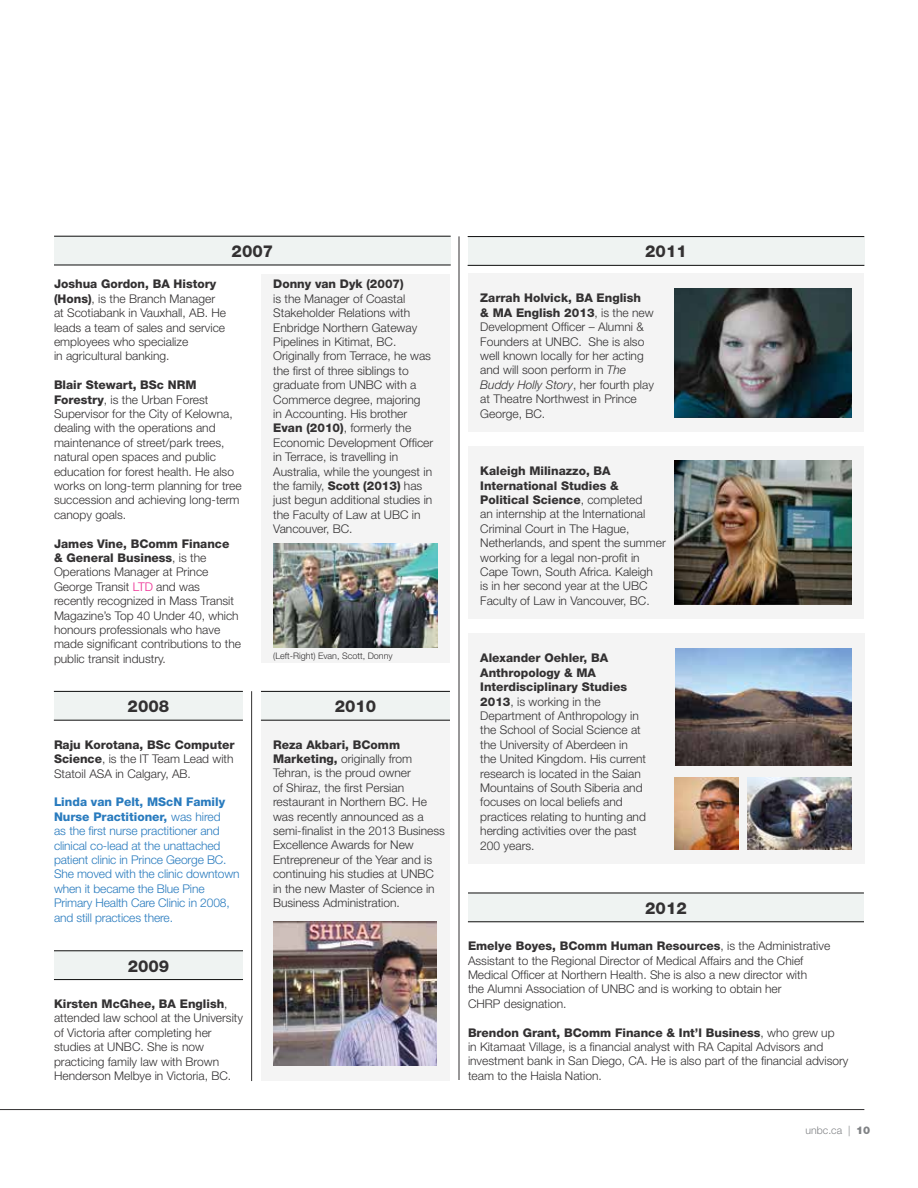
<style>
.page{position:relative;width:918px;height:1188px;background:#fff}
.page>*{position:absolute;margin:0;border:0;box-sizing:border-box;transform-origin:0 0}
.t1{font:800 16.5px "Helvetica Neue LT";color:#333132}
.t2{font:300 12px/14.4px "Helvetica Neue LT";color:#333132}
.t3{font:300 12px/14.4px "Helvetica Neue LT";letter-spacing:-.01em;color:#297bbe}
.t4{font:800 12px "Helvetica Neue LT";color:#333132}
.t5{font:300 10.5px "Helvetica Neue LT";color:#808285}
.t6{font:300 9px "Helvetica Neue LT";color:#333132}
.s1{font-weight:800}
.s2{color:#ed2891}
.s3{font-style:italic}
.s4{font-weight:900;font-size:10.65px}
</style>
<div class="page">
<hr style="left:0;top:1109px;width:864px;height:1px;background:#333132">
<div style="left:468px;top:634px;width:396px;height:230px;background:#f4f4f4"></div>
<div style="left:468px;top:447px;width:396px;height:172px;background:#f4f4f4"></div>
<div style="left:468px;top:274px;width:396px;height:158px;background:#f4f4f4"></div>
<div style="left:261px;top:720px;width:189px;height:361px;background:#f4f4f4"></div>
<div style="left:261px;top:274px;width:189px;height:388px;background:#f4f4f4"></div>
<hr style="left:251px;top:691px;width:1px;height:390px;background:#333132">
<img style="left:273px;top:543px;width:165px;height:105px">
<img style="left:674px;top:288px;width:178px;height:130px">
<img style="left:273px;top:922px;width:163px;height:144px">
<img style="left:675px;top:461px;width:177px;height:144px">
<img style="left:675px;top:778px;width:63px;height:72px">
<div style="left:54px;top:236px;width:397px;height:29px;background:#eff3f2"></div>
<hr style="left:54px;top:265px;width:397px;height:1px;background:#0d0d0d">
<hr style="left:54px;top:236px;width:397px;height:1px;background:#0d0d0d">
<div style="left:54px;top:692px;width:189px;height:28px;background:#eff3f2"></div>
<hr style="left:54px;top:720px;width:189px;height:1px;background:#0d0d0d">
<hr style="left:54px;top:691px;width:189px;height:1px;background:#0d0d0d">
<div style="left:54px;top:951px;width:189px;height:29px;background:#eff3f2"></div>
<hr style="left:54px;top:979px;width:189px;height:1px;background:#0d0d0d">
<hr style="left:54px;top:951px;width:189px;height:1px;background:#0d0d0d">
<div style="left:261px;top:692px;width:189px;height:28px;background:#eff3f2"></div>
<hr style="left:261px;top:720px;width:189px;height:1px;background:#0d0d0d">
<hr style="left:261px;top:691px;width:189px;height:1px;background:#0d0d0d">
<hr style="left:459px;top:236px;width:1px;height:844px;background:#333132">
<div style="left:468px;top:237px;width:396px;height:29px;background:#eff3f2"></div>
<hr style="left:468px;top:265px;width:396px;height:1px;background:#0d0d0d">
<hr style="left:468px;top:236px;width:396px;height:1px;background:#0d0d0d">
<div style="left:468px;top:893px;width:396px;height:29px;background:#eff3f2"></div>
<hr style="left:468px;top:922px;width:396px;height:1px;background:#0d0d0d">
<hr style="left:468px;top:893px;width:396px;height:1px;background:#0d0d0d">
<img style="left:675px;top:648px;width:177px;height:118px">
<img style="left:747px;top:778px;width:105px;height:72px">
<h1 class="t1" style="left:232px;top:241px;width:43px">2007</h1>
<p class="t2" style="left:54px;top:277px;width:174px"><span class="s1">Joshua Gordon, BA History (Hons)</span>, is the Branch Manager at Scotiabank in Vauxhall, AB. He leads a team of sales and service employees who specialize<br>in agricultural banking.</p>
<p class="t2" style="left:54px;top:377px;width:189px"><span class="s1">Blair Stewart, BSc NRM<br>Forestry</span>, is the Urban Forest<br>Supervisor for the City of Kelowna, dealing with the operations and maintenance of street/park trees, natural open spaces and public education for forest health. He also works on long-term planning for tree succession and achieving long-term canopy goals.</p>
<p class="t2" style="left:54px;top:536px;width:189px"><span class="s1">James Vine, BComm Finance<br>&amp; General Business</span>, is the<br>Operations Manager at Prince<br>George Transit <span class="s2">LTD</span> and was recently recognized in Mass Transit<br>Magazine’s Top 40 Under 40, which honours professionals who have made significant contributions to the public transit industry.</p>
<h1 class="t1" style="left:128px;top:697px;width:43px">2008</h1>
<p class="t2" style="left:54px;top:737px;width:182px;text-align:justify"><span class="s1">Raju Korotana, BSc Computer Science</span>, is the IT Team Lead with Statoil ASA in Calgary, AB.</p>
<p class="t3" style="left:54px;top:795px;width:187px"><span class="s1">Linda van Pelt, MScN Family<br>Nurse Practitioner,</span> was hired<br>as the first nurse practitioner and clinical co-lead at the unattached patient clinic in Prince George BC.<br>She moved with the clinic downtown when it became the Blue Pine<br>Primary Health Care Clinic in 2008, and still practices there.</p>
<h1 class="t1" style="left:128px;top:956px;width:43px">2009</h1>
<p class="t2" style="left:54px;top:996px;width:191px"><span class="s1">Kirsten McGhee, BA English</span>, attended law school at the University of Victoria after completing her studies at UNBC. She is now practicing family law with Brown<br>Henderson Melbye in Victoria, BC.</p>
<p class="t4" style="left:273px;top:277px;width:132px">Donny van Dyk (2007)</p>
<p class="t2" style="left:273px;top:291px;width:162px">is the Manager of Coastal<br>Stakeholder Relations with<br>Enbridge Northern Gateway<br>Pipelines in Kitimat, BC.<br>Originally from Terrace, he was the first of three siblings to graduate from UNBC with a<br>Commerce degree, majoring<br>in Accounting. His brother<br><span class="s1">Evan (2010)</span>, formerly the<br>Economic Development Officer in Terrace, is travelling in<br>Australia, while the youngest in the family, <span class="s1">Scott (2013)</span> has just begun additional studies in the Faculty of Law at UBC in<br>Vancouver, BC.</p>
<p class="t6" style="left:273px;top:650px;width:121px">(Left-Right) Evan, Scott, Donny</p>
<h1 class="t1" style="left:335px;top:697px;width:43px">2010</h1>
<p class="t2" style="left:273px;top:737px;width:173px"><span class="s1">Reza Akbari, BComm<br>Marketing,</span> originally from<br>Tehran, is the proud owner<br>of Shiraz, the first Persian restaurant in Northern BC. He was recently announced as a semi-finalist in the 2013 Business<br>Excellence Awards for New<br>Entrepreneur of the Year and is continuing his studies at UNBC in the new Master of Science in<br>Business Administration.</p>
<h1 class="t1" style="left:645px;top:242px;width:43px">2011</h1>
<p class="t2" style="left:480px;top:291px;width:175px"><span class="s1">Zarrah Holvick, BA English<br>&amp; MA English 2013</span>, is the new<br>Development Officer – Alumni &amp;<br>Founders at UNBC. She is also well known locally for her acting and will soon perform in <span class="s3">The<br>Buddy Holly Story</span>, her fourth play at Theatre Northwest in Prince<br>George, BC.</p>
<p class="t2" style="left:480px;top:463px;width:187px"><span class="s1">Kaleigh Milinazzo, BA<br>International Studies &amp;<br>Political Science</span>, completed<br>an internship at the International<br>Criminal Court in The Hague,<br>Netherlands, and spent the summer working for a legal non-profit in<br>Cape Town, South Africa. Kaleigh<br>is in her second year at the UBC<br>Faculty of Law in Vancouver, BC.</p>
<p class="t2" style="left:480px;top:651px;width:167px"><span class="s1">Alexander Oehler, BA<br>Anthropology &amp; MA<br>Interdisciplinary Studies<br>2013</span>, is working in the<br>Department of Anthropology in the School of Social Science at the University of Aberdeen in the United Kingdom. His current research is located in the Saian<br>Mountains of South Siberia and focuses on local beliefs and practices relating to hunting and herding activities over the past<br>200 years.</p>
<h1 class="t1" style="left:645px;top:898px;width:43px">2012</h1>
<p class="t2" style="left:468px;top:938px;width:364px"><span class="s1">Emelye Boyes, BComm Human Resources</span>, is the Administrative Assistant to the Regional Director of Medical Affairs and the Chief Medical Officer at Northern Health. She is also a new director with<br>the Alumni Association of UNBC and is working to obtain her<br>CHRP designation.</p>
<p class="t2" style="left:468px;top:1025px;width:382px"><span class="s1">Brendon Grant, BComm Finance &amp; Int’l Business</span>, who grew up<br>in Kitamaat Village, is a financial analyst with RA Capital Advisors and investment bank in San Diego, CA. He is also part of the financial advisory team to the Haisla Nation.</p>
<p class="t5" style="left:806px;top:1124px;width:66px">unbc.ca | <span class="s4">10</span></p>
</div>
